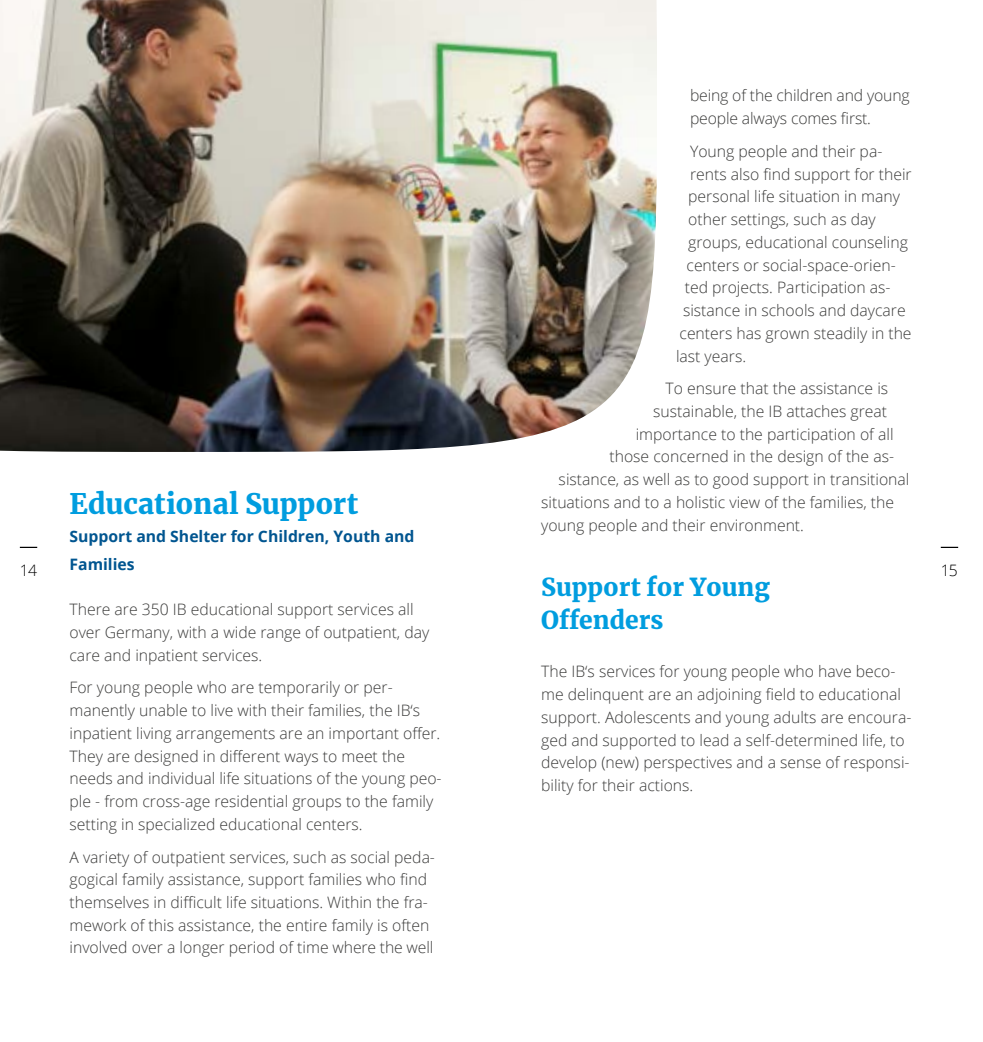
<style>
.page{position:relative;width:983px;height:1042px;background:#fff}
.page>*{position:absolute;margin:0;border:0;box-sizing:border-box;transform-origin:0 0}
.t1{font:900 28px "Merriweather";letter-spacing:-.005em;color:#009ddf}
.t2{font:900 24.5px/32.7px "Merriweather";color:#009ddf}
.t3{font:300 15.75px/22.8px "Open Sans";color:#3a3a39}
.t4{font:700 15.75px/28px "Open Sans";color:#005590}
.t5{font:300 15.75px "Open Sans";color:#000}
</style>
<div class="page">
<svg style="left:20px;top:547px;width:17px;height:1px"></svg>
<svg style="left:940px;top:547px;width:17px;height:1px"></svg>
<img style="left:0;top:0;width:656px;height:452px">
<p class="t3" style="left:689px;top:84px;width:221px">being of the children and young people always comes first.</p>
<p class="t3" style="left:689px;top:139px;width:194px">Young people and their pa-</p>
<p class="t3" style="left:689px;top:162px;width:223px">rents also find support for their</p>
<p class="t3" style="left:688px;top:185px;width:213px">personal life situation in many</p>
<p class="t3" style="left:688px;top:207px;width:189px">other settings, such as day</p>
<p class="t3" style="left:688px;top:230px;width:221px">groups, educational counseling</p>
<p class="t3" style="left:686px;top:253px;width:211px">centers or social-space-orien-</p>
<p class="t3" style="left:684px;top:276px;width:207px">ted projects. Participation as-</p>
<p class="t3" style="left:682px;top:298px;width:224px">sistance in schools and daycare</p>
<p class="t3" style="left:679px;top:321px;width:233px">centers has grown steadily in the</p>
<p class="t3" style="left:675px;top:344px;width:72px">last years.</p>
<p class="t3" style="left:665px;top:377px;width:224px">To ensure that the assistance is</p>
<p class="t3" style="left:653px;top:399px;width:235px">sustainable, the IB attaches great</p>
<p class="t3" style="left:635px;top:422px;width:259px">importance to the participation of all</p>
<p class="t3" style="left:609px;top:445px;width:286px">those concerned in the design of the as-</p>
<p class="t3" style="left:558px;top:468px;width:352px">sistance, as well as to good support in transitional</p>
<p class="t3" style="left:541px;top:490px;width:354px">situations and to a holistic view of the families, the</p>
<p class="t3" style="left:541px;top:513px;width:264px">young people and their environment.</p>
<h1 class="t1" style="left:69px;top:484px;width:290px">Educational Support</h1>
<p class="t4" style="left:69px;top:521px;width:346px">Support and Shelter for Children, Youth and<br>Families</p>
<p class="t3" style="left:69px;top:597px;width:361px">There are 350 IB educational support services all over Germany, with a wide range of outpatient, day care and inpatient services.</p>
<p class="t3" style="left:69px;top:676px;width:373px">For young people who are temporarily or per&shy;manently unable to live with their families, the IB‘s inpatient living arrangements are an important offer.<br>They are designed in different ways to meet the needs and individual life situations of the young peo&shy;ple - from cross-age residential groups to the family setting in specialized educational centers.</p>
<p class="t3" style="left:69px;top:845px;width:367px">A variety of outpatient services, such as social peda&shy;gogical family assistance, support families who find themselves in difficult life situations. Within the fra&shy;mework of this assistance, the entire family is often involved over a longer period of time where the well</p>
<p class="t5" style="left:20px;top:559px;width:19px">14</p>
<p class="t5" style="left:940px;top:559px;width:18px">15</p>
<h2 class="t2" style="left:541px;top:570px;width:230px">Support for Young<br>Offenders</h2>
<p class="t3" style="left:541px;top:660px;width:371px">The IB‘s services for young people who have beco&shy;me delinquent are an adjoining field to educational support. Adolescents and young adults are encoura&shy;ged and supported to lead a self-determined life, to develop (new) perspectives and a sense of responsi&shy;bility for their actions.</p>
</div>
